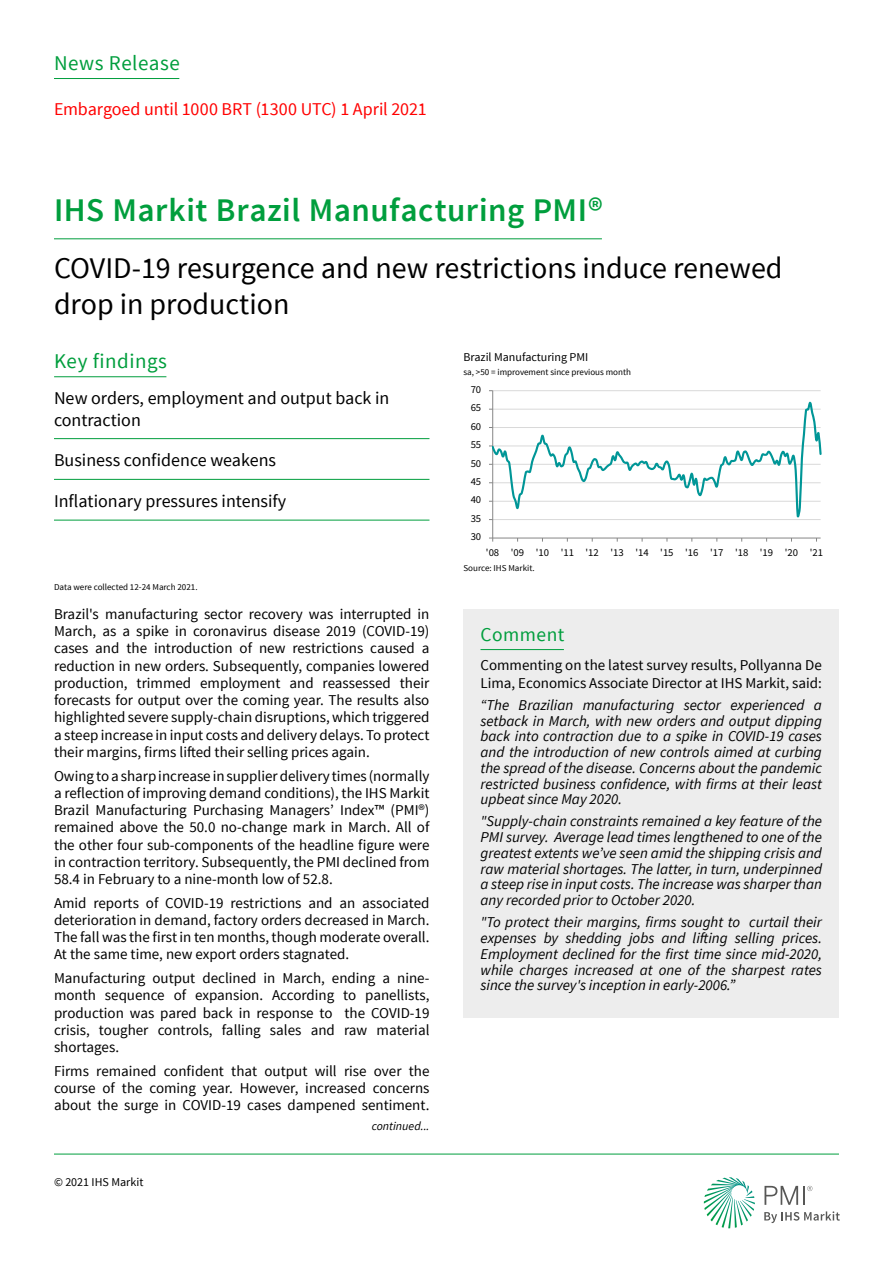
<style>
.page{position:relative;width:893px;height:1263px;background:#fff}
.page>*{position:absolute;margin:0;border:0;box-sizing:border-box;transform-origin:0 0}
.t1{font:600 33px "Source Sans Pro";letter-spacing:.015em;color:#009e3d}
.t2{font:30px/36px "Source Sans Pro";color:#000}
.t3{font:21px "Source Sans Pro";letter-spacing:.025em;color:#009e3d}
.t4{font:19.5px "Source Sans Pro";letter-spacing:.025em;color:#009e3d}
.t5{font:18px/21.6px "Source Sans Pro";color:#000}
.t6{font:18px "Source Sans Pro";letter-spacing:-.005em;color:#f00}
.t7{font:15px/17.2px "Source Sans Pro";color:#000;text-align:justify}
.t8{font:italic 15px/15.8px "Source Sans Pro";color:#000;text-align:justify}
.t9{font:12px "Source Sans Pro";color:#000}
.t10{font:italic 12px "Source Sans Pro";color:#000}
.t11{font:10.5px "Source Sans Pro";letter-spacing:-.005em;color:#000}
.t12{font:9px "Source Sans Pro";color:#000}
</style>
<div class="page">
<svg style="left:704px;top:1177px;width:51px;height:51px"></svg>
<svg style="left:764px;top:1211px;width:76px;height:12px"></svg>
<svg style="left:764px;top:1186px;width:48px;height:19px"></svg>
<hr style="left:54px;top:1154px;width:785px;height:1px;background:#009e3d">
<hr style="left:493px;top:390px;width:328px;height:1px;background:#d9d9d9">
<hr style="left:492px;top:391px;width:1px;height:147px;background:#868686">
<hr style="left:493px;top:538px;width:328px;height:1px;background:#868686">
<svg style="left:489px;top:402px;width:332px;height:119px"></svg>
<hr style="left:54px;top:376px;width:112px;height:1px;background:#009e3d">
<hr style="left:54px;top:78px;width:125px;height:1px;background:#009e3d">
<hr style="left:54px;top:238px;width:548px;height:1px;background:#009e3d">
<hr style="left:54px;top:438px;width:375px;height:1px;background:#009e3d">
<hr style="left:54px;top:479px;width:375px;height:1px;background:#009e3d">
<hr style="left:54px;top:520px;width:375px;height:1px;background:#009e3d">
<div style="left:463px;top:609px;width:376px;height:49px;background:#ededed"></div>
<hr style="left:480px;top:649px;width:84px;height:1px;background:#009e3d">
<div style="left:463px;top:658px;width:376px;height:360px;background:#ededed"></div>
<h3 class="t3" style="left:54px;top:50px;width:127px">News Release</h3>
<p class="t6" style="left:54px;top:98px;width:374px">Embargoed until 1000 BRT (1300 UTC) 1 April 2021</p>
<h1 class="t1" style="left:54px;top:190px;width:550px">IHS Markit Brazil Manufacturing PMI®</h1>
<h2 class="t2" style="left:54px;top:250px;width:730px">COVID-19 resurgence and new restrictions induce renewed drop in production</h2>
<h3 class="t3" style="left:54px;top:348px;width:114px">Key findings</h3>
<p class="t9" style="left:463px;top:350px;width:126px">Brazil Manufacturing PMI</p>
<p class="t12" style="left:463px;top:366px;width:169px">sa, &gt;50 = improvement since previous month</p>
<p class="t5" style="left:54px;top:387px;width:337px">New orders, employment and output back in contraction</p>
<p class="t5" style="left:54px;top:450px;width:224px">Business confidence weakens</p>
<p class="t5" style="left:54px;top:491px;width:234px">Inflationary pressures intensify</p>
<p class="t12" style="left:54px;top:581px;width:145px">Data were collected 12-24 March 2021.</p>
<p class="t7" style="left:54px;top:605px;width:377px">Brazil's manufacturing sector recovery was interrupted in March, as a spike in coronavirus disease 2019 (COVID-19) cases and the introduction of new restrictions caused a reduction in new orders. Subsequently, companies lowered production, trimmed employment and reassessed their forecasts for output over the coming year. The results also highlighted severe supply-chain disruptions, which triggered a steep increase in input costs and delivery delays. To protect their margins, firms lifted their selling prices again.</p>
<p class="t7" style="left:54px;top:767px;width:377px">Owing to a sharp increase in supplier delivery times (normally a reflection of improving demand conditions), the IHS Markit Brazil Manufacturing Purchasing Managers’ Index™ (PMI®) remained above the 50.0 no-change mark in March. All of the other four sub-components of the headline figure were in contraction territory. Subsequently, the PMI declined from 58.4 in February to a nine-month low of 52.8.</p>
<p class="t7" style="left:54px;top:894px;width:377px">Amid reports of COVID-19 restrictions and an associated deterioration in demand, factory orders decreased in March.<br>The fall was the first in ten months, though moderate overall.<br>At the same time, new export orders stagnated.</p>
<p class="t7" style="left:54px;top:970px;width:377px">Manufacturing output declined in March, ending a nine&shy;month sequence of expansion. According to panellists, production was pared back in response to the COVID-19 crisis, tougher controls, falling sales and raw material shortages.</p>
<p class="t7" style="left:54px;top:1062px;width:377px">Firms remained confident that output will rise over the course of the coming year. However, increased concerns about the surge in COVID-19 cases dampened sentiment.</p>
<p class="t9" style="left:54px;top:1175px;width:91px">© 2021 IHS Markit</p>
<p class="t10" style="left:372px;top:1118px;width:59px">continued...</p>
<p class="t11" style="left:471px;top:383px;width:12px">70</p>
<p class="t11" style="left:471px;top:401px;width:12px">65</p>
<p class="t11" style="left:471px;top:420px;width:12px">60</p>
<p class="t11" style="left:471px;top:438px;width:12px">55</p>
<p class="t11" style="left:471px;top:456px;width:12px">50</p>
<p class="t11" style="left:471px;top:475px;width:12px">45</p>
<p class="t11" style="left:471px;top:493px;width:12px">40</p>
<p class="t11" style="left:471px;top:512px;width:12px">35</p>
<p class="t11" style="left:471px;top:530px;width:12px">30</p>
<p class="t11" style="left:486px;top:546px;width:339px">'08 '09 '10 '11 '12 '13 '14 '15 '16 '17 '18 '19 '20 '21</p>
<p class="t12" style="left:463px;top:562px;width:73px">Source: IHS Markit.</p>
<h3 class="t4" style="left:480px;top:622px;width:85px">Comment</h3>
<p class="t7" style="left:480px;top:656px;width:343px;line-height:18px">Commenting on the latest survey results, Pollyanna De<br>Lima, Economics Associate Director at IHS Markit, said:</p>
<p class="t8" style="left:480px;top:697px;width:343px">“The Brazilian manufacturing sector experienced a setback in March, with new orders and output dipping back into contraction due to a spike in COVID-19 cases and the introduction of new controls aimed at curbing the spread of the disease. Concerns about the pandemic restricted business confidence, with firms at their least upbeat since May 2020.</p>
<p class="t8" style="left:480px;top:813px;width:343px">"Supply-chain constraints remained a key feature of the PMI survey. Average lead times lengthened to one of the greatest extents we’ve seen amid the shipping crisis and raw material shortages. The latter, in turn, underpinned a steep rise in input costs. The increase was sharper than any recorded prior to October 2020.</p>
<p class="t8" style="left:480px;top:914px;width:343px">"To protect their margins, firms sought to curtail their expenses by shedding jobs and lifting selling prices.<br>Employment declined for the first time since mid-2020, while charges increased at one of the sharpest rates since the survey's inception in early-2006.”</p>
</div>
